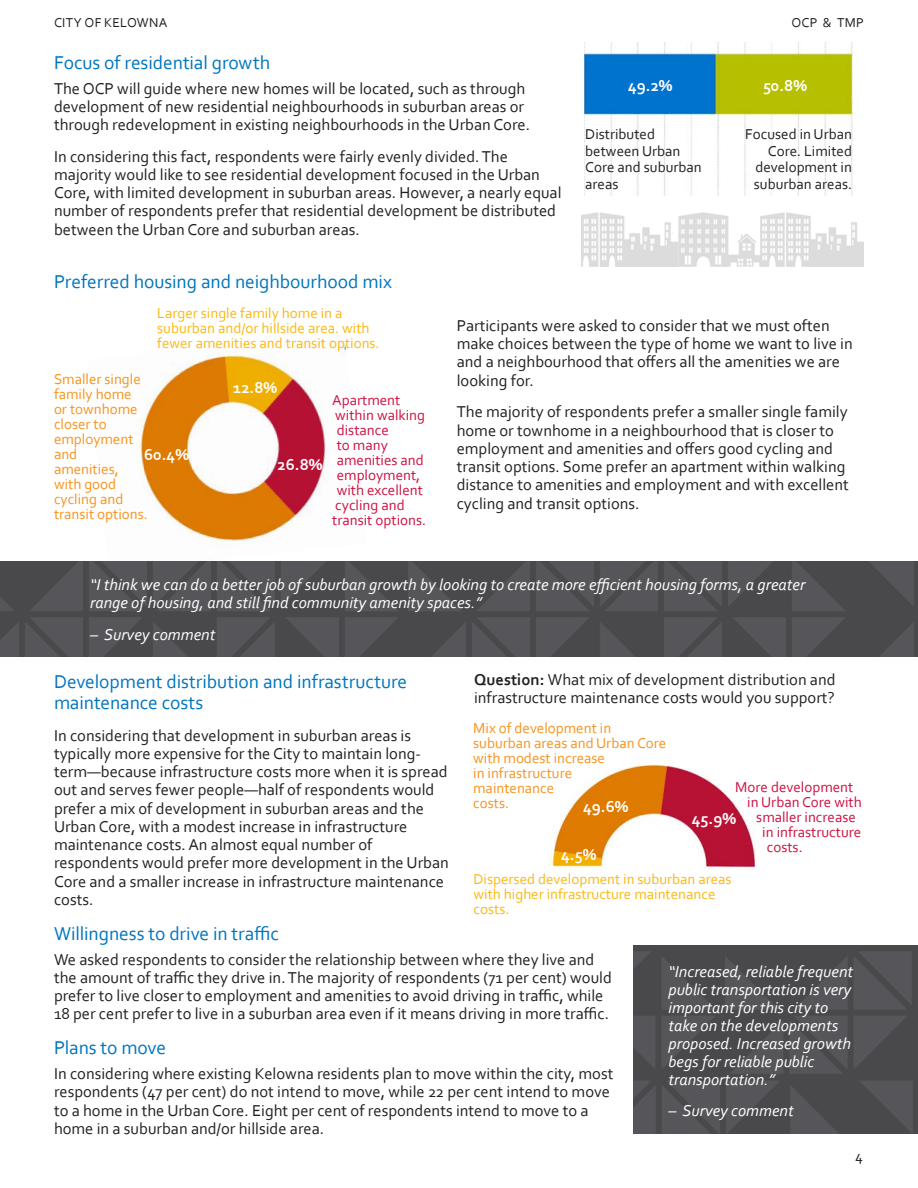
<style>
.page{position:relative;width:918px;height:1188px;background:#fff}
.page>*{position:absolute;margin:0;border:0;box-sizing:border-box;transform-origin:0 0}
.ChapterSubhead_-_lak{font:19.5px/21.3px "Corbel";letter-spacing:-.005em;color:#0076be}
.t1{font:16.5px/18.3px "Corbel";color:#231f20}
.t2{font:italic 16.5px/18px "Corbel";color:#fff}
.t3{font:700 16.5px "Corbel";color:#fff}
.t4{font:15px/15px "Corbel";color:#f7931d}
.t5{font:15px "Corbel";color:#cd1141}
.t6{font:15px/15px "Corbel";color:#fcb814}
.t7{font:15px/16.5px "Corbel";color:#231f20}
.t8{font:13.5px "Corbel";letter-spacing:.015em;color:#231f20}
.s1{font-weight:700}
</style>
<div class="page">
<img style="left:634px;top:946px;width:284px;height:188px">
<img style="left:140px;top:344px;width:207px;height:197px">
<img style="left:548px;top:759px;width:208px;height:112px">
<img style="left:0;top:561px;width:918px;height:95px">
<img style="left:584px;top:42px;width:271px;height:153px">
<img style="left:581px;top:212px;width:282px;height:54px">
<p class="t8" style="left:54px;top:14px;width:115px">CITY OF KELOWNA</p>
<p class="t8" style="left:792px;top:14px;width:74px">OCP &amp; TMP</p>
<p class="ChapterSubhead_-_lak" style="left:54px;top:51px;width:218px">Focus of residential growth</p>
<p class="t1" style="left:54px;top:78px;width:478px">The OCP will guide where new homes will be located, such as through development of new residential neighbourhoods in suburban areas or through redevelopment in existing neighbourhoods in the Urban Core.</p>
<p class="t1" style="left:54px;top:147px;width:509px">In considering this fact, respondents were fairly evenly divided. The majority would like to see residential development focused in the Urban Core, with limited development in suburban areas. However, a nearly equal number of respondents prefer that residential development be distributed between the Urban Core and suburban areas.</p>
<p class="ChapterSubhead_-_lak" style="left:54px;top:270px;width:339px">Preferred housing and neighbourhood mix</p>
<p class="t1" style="left:457px;top:316px;width:397px">Participants were asked to consider that we must often make choices between the type of home we want to live in and a neighbourhood that offers all the amenities we are looking for.</p>
<p class="t1" style="left:457px;top:402px;width:394px">The majority of respondents prefer a smaller single family home or townhome in a neighbourhood that is closer to employment and amenities and offers good cycling and transit options. Some prefer an apartment within walking distance to amenities and employment and with excellent cycling and transit options.</p>
<p class="t3" style="left:628px;top:75px;width:46px">49.2%</p>
<p class="t3" style="left:763px;top:75px;width:45px">50.8%</p>
<p class="t7" style="left:585px;top:125px;width:118px">Distributed between Urban<br>Core and suburban areas</p>
<p class="t7" style="left:745px;top:126px;width:108px;text-align:right">Focused in Urban<br>Core. Limited development in suburban areas.</p>
<p class="t6" style="left:157px;top:305px;width:224px">Larger single family home in a suburban and/or hillside area. with fewer amenities and transit options.</p>
<p class="t4" style="left:54px;top:371px;width:95px">Smaller single family home or townhome closer to employment and<br>amenities, with good cycling and transit options.</p>
<p class="t3" style="left:233px;top:378px;width:46px">12.8%</p>
<p class="t5" style="left:332px;top:390px;width:70px">Apartment</p>
<p class="t5" style="left:335px;top:405px;width:91px">within walking</p>
<p class="t5" style="left:337px;top:420px;width:54px">distance</p>
<p class="t5" style="left:337px;top:435px;width:53px">to many</p>
<p class="t5" style="left:337px;top:450px;width:89px">amenities and</p>
<p class="t5" style="left:337px;top:465px;width:85px">employment,</p>
<p class="t5" style="left:337px;top:480px;width:88px">with excellent</p>
<p class="t5" style="left:335px;top:495px;width:71px">cycling and</p>
<p class="t5" style="left:332px;top:510px;width:95px">transit options.</p>
<p class="t3" style="left:144px;top:444px;width:46px">60.4%</p>
<p class="t3" style="left:278px;top:454px;width:46px">26.8%</p>
<p class="t2" style="left:90px;top:575px;width:717px">“I think we can do a better job of suburban growth by looking to create more efficient housing forms, a greater range of housing, and still find community amenity spaces.”</p>
<p class="t2" style="left:90px;top:625px;width:127px">– Survey comment</p>
<p class="t1" style="left:474px;top:670px;width:363px"><span class="s1">Question:</span> What mix of development distribution and infrastructure maintenance costs would you support?</p>
<p class="ChapterSubhead_-_lak" style="left:54px;top:670px;width:355px">Development distribution and infrastructure maintenance costs</p>
<p class="t1" style="left:54px;top:726px;width:396px">In considering that development in suburban areas is typically more expensive for the City to maintain long&shy;term—because infrastructure costs more when it is spread out and serves fewer people—half of respondents would prefer a mix of development in suburban areas and the Urban Core, with a modest increase in infrastructure maintenance costs. An almost equal number of respondents would prefer more development in the Urban Core and a smaller increase in infrastructure maintenance costs.</p>
<p class="ChapterSubhead_-_lak" style="left:54px;top:922px;width:227px">Willingness to drive in traffic</p>
<p class="t1" style="left:54px;top:950px;width:559px">We asked respondents to consider the relationship between where they live and the amount of traffic they drive in. The majority of respondents (71 per cent) would prefer to live closer to employment and amenities to avoid driving in traffic, while 18 per cent prefer to live in a suburban area even if it means driving in more traffic.</p>
<p class="ChapterSubhead_-_lak" style="left:54px;top:1037px;width:114px">Plans to move</p>
<p class="t1" style="left:54px;top:1064px;width:561px">In considering where existing Kelowna residents plan to move within the city, most respondents (47 per cent) do not intend to move, while 22 per cent intend to move to a home in the Urban Core. Eight per cent of respondents intend to move to a home in a suburban and/or hillside area.</p>
<p class="t4" style="left:473px;top:720px;width:195px">Mix of development in suburban areas and Urban Core with modest increase<br>in infrastructure<br>maintenance<br>costs.</p>
<p class="t5" style="left:735px;top:778px;width:120px">More development</p>
<p class="t5" style="left:747px;top:793px;width:116px">in Urban Core with</p>
<p class="t5" style="left:756px;top:808px;width:101px">smaller increase</p>
<p class="t5" style="left:762px;top:823px;width:101px">in infrastructure</p>
<p class="t5" style="left:767px;top:838px;width:37px">costs.</p>
<p class="t3" style="left:583px;top:796px;width:47px">49.6%</p>
<p class="t3" style="left:692px;top:808px;width:46px">45.9%</p>
<p class="t3" style="left:561px;top:845px;width:37px">4.5%</p>
<p class="t6" style="left:474px;top:871px;width:260px">Dispersed development in suburban areas with higher infrastructure maintenance costs.</p>
<p class="t2" style="left:669px;top:962px;width:186px">“Increased, reliable frequent public transportation is very important for this city to take on the developments proposed. Increased growth begs for reliable public transportation.”</p>
<p class="t2" style="left:669px;top:1102px;width:127px">– Survey comment</p>
<p class="t7" style="left:855px;top:1148px;width:9px">4</p>
</div>
